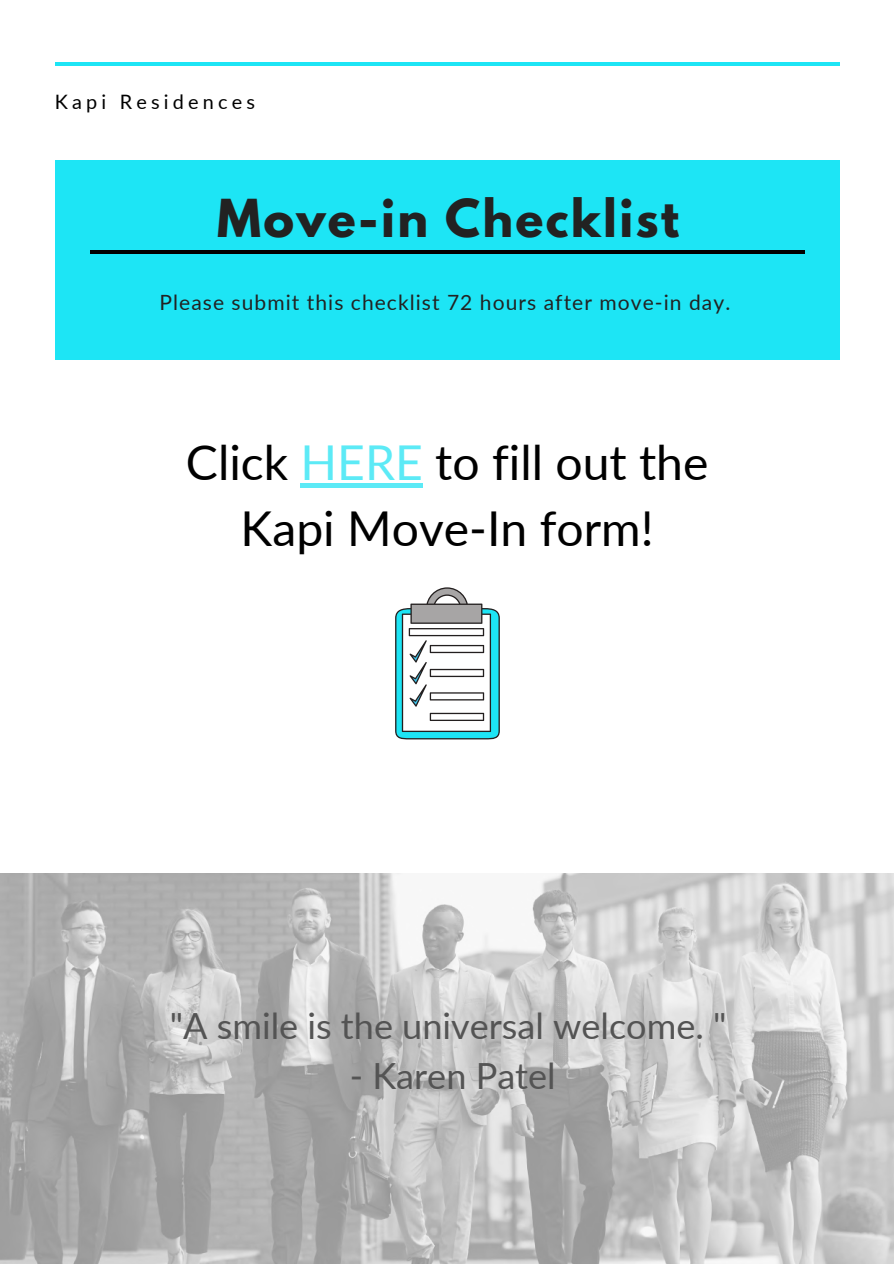
<style>
.page{position:relative;width:894px;height:1264px;background:#fff}
.page>*{position:absolute;margin:0;border:0;box-sizing:border-box;transform-origin:0 0}
.t1{font:48px/66.4px "Lato";color:#000;text-align:center}
.t2{font:700 46.35px "League Spartan";letter-spacing:.05em;color:#222}
.t3{font:36px "Lato";color:#545454}
.t4{font:21px "Lato";letter-spacing:.05em;color:#222}
.t5{font:19.8px "Lato";letter-spacing:.21em;color:#000}
.s1{color:#5ceaf6}
</style>
<div class="page">
<hr style="left:55px;top:62px;width:784px;height:4px;background:#1de5f5">
<div style="left:55px;top:161px;width:784px;height:198px;background:#1de5f5"></div>
<hr style="left:300px;top:483px;width:123px;height:4px;background:#5ceaf6">
<svg style="left:395px;top:587px;width:104px;height:152px"></svg>
<img style="left:0;top:873px;width:893px;height:390px">
<hr style="left:90px;top:250px;width:714px;height:4px;background:#000">
<p class="t5" style="left:55px;top:90px;width:201px">Kapi Residences</p>
<h2 class="t2" style="left:217px;top:195px;width:463px">Move-in Checklist</h2>
<p class="t4" style="left:159px;top:289px;width:572px">Please submit this checklist 72 hours after move-in day.</p>
<h1 class="t1" style="left:186px;top:428px;width:524px">Click <span class="s1">HERE</span> to fill out the<br>Kapi Move-In form!</h1>
<h3 class="t3" style="left:170px;top:1003px;width:558px">"A smile is the universal welcome. "</h3>
<h3 class="t3" style="left:349px;top:1053px;width:207px">- Karen Patel</h3>
</div>
